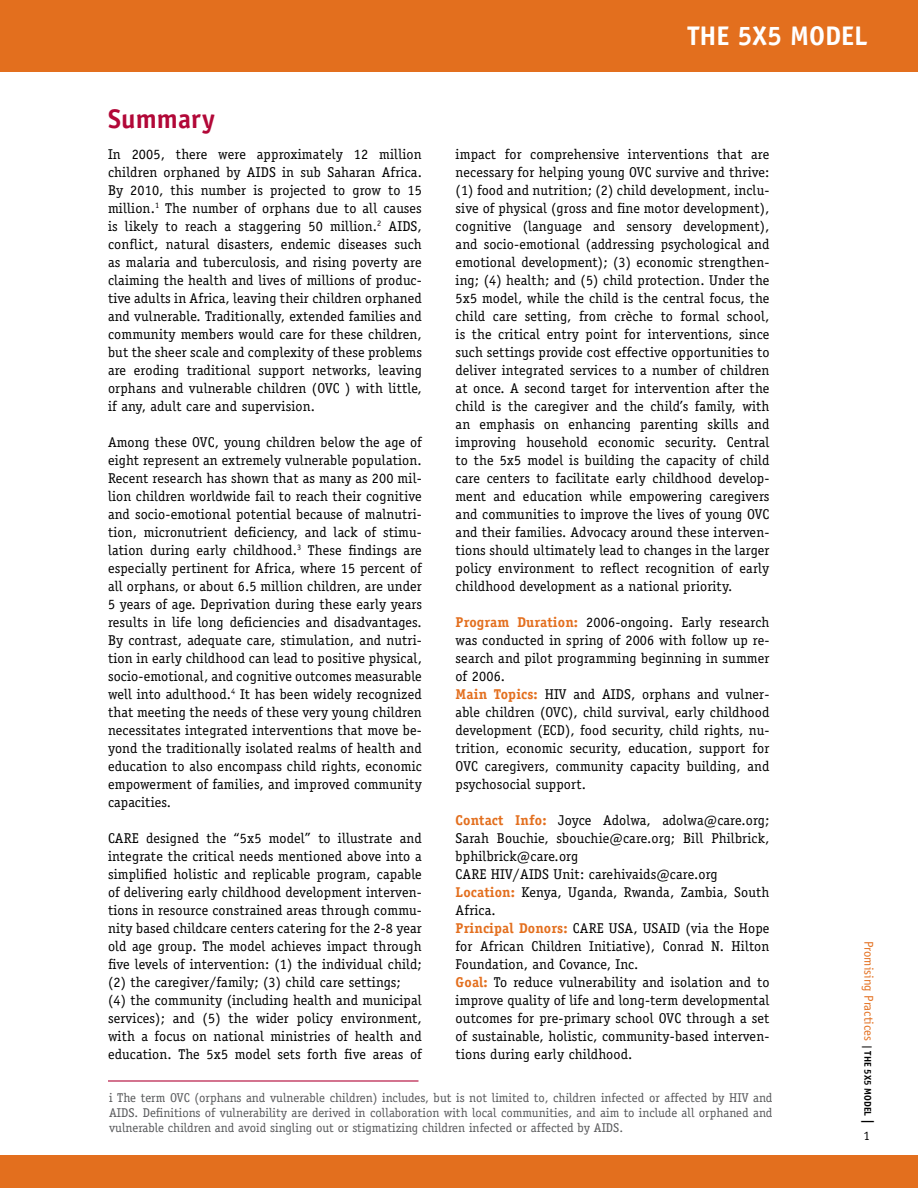
<style>
.page{position:relative;width:918px;height:1188px;background:#fff}
.page>*{position:absolute;margin:0;border:0;box-sizing:border-box;transform-origin:0 0}
.t1{font:700 27px "Officina Sans";color:#fff}
.t2{font:700 27px "Officina Sans";letter-spacing:.005em;color:#b20838}
.t3{font:14.25px/18px "Officina Serif";letter-spacing:.01em;color:#000;text-align:justify}
.t4{font:12.75px/15.3px "Officina Serif";color:#58595b;text-align:justify}
.t5{font:12.75px "Officina Sans";color:#e36f1e}
.s1{font-weight:700;color:#e36f1e}
.s2{font-weight:700;font-size:9.75px;color:#000}
.s3{font-weight:700;color:#000}
</style>
<div class="page">
<div style="left:0;top:0;width:918px;height:72px;background:#e36f1e"></div>
<div style="left:0;top:1155px;width:918px;height:33px;background:#e36f1e"></div>
<hr style="left:108px;top:1080px;width:310px;height:2px;background:#b20838">
<h1 class="t1" style="left:688px;top:19px;width:181px">THE 5X5 MODEL</h1>
<h1 class="t2" style="left:108px;top:102px;width:109px">Summary</h1>
<p class="t3" style="left:108px;top:145px;width:315px">In 2005, there were approximately 12 million children orphaned by AIDS in sub Saharan Africa.<br>By 2010, this number is projected to grow to 15 million.<sup>1</sup> The number of orphans due to all causes is likely to reach a staggering 50 million.<sup>2</sup> AIDS, conflict, natural disasters, endemic diseases such as malaria and tuberculosis, and rising poverty are claiming the health and lives of millions of produc&shy;tive adults in Africa, leaving their children orphaned and vulnerable. Traditionally, extended families and community members would care for these children, but the sheer scale and complexity of these problems are eroding traditional support networks, leaving orphans and vulnerable children (OVC ) with little, if any, adult care and supervision.</p>
<p class="t3" style="left:108px;top:433px;width:315px">Among these OVC, young children below the age of eight represent an extremely vulnerable population.<br>Recent research has shown that as many as 200 mil&shy;lion children worldwide fail to reach their cognitive and socio-emotional potential because of malnutri&shy;tion, micronutrient deficiency, and lack of stimu&shy;lation during early childhood.<sup>3</sup> These findings are especially pertinent for Africa, where 15 percent of all orphans, or about 6.5 million children, are under 5 years of age. Deprivation during these early years results in life long deficiencies and disadvantages.<br>By contrast, adequate care, stimulation, and nutri&shy;tion in early childhood can lead to positive physical, socio-emotional, and cognitive outcomes measurable well into adulthood.<sup>4</sup> It has been widely recognized that meeting the needs of these very young children necessitates integrated interventions that move be&shy;yond the traditionally isolated realms of health and education to also encompass child rights, economic empowerment of families, and improved community capacities.</p>
<p class="t3" style="left:108px;top:829px;width:315px;text-align:left">CARE designed the “5x5 model” to illustrate and integrate the critical needs mentioned above into a simplified holistic and replicable program, capable of delivering early childhood development interven&shy;tions in resource constrained areas through commu&shy;nity based childcare centers catering for the 2-8 year old age group. The model achieves impact through five levels of intervention: (1) the individual child; (2) the caregiver/family; (3) child care settings; (4) the community (including health and municipal services); and (5) the wider policy environment, with a focus on national ministries of health and education. The 5x5 model sets forth five areas of</p>
<p class="t3" style="left:456px;top:145px;width:315px">impact for comprehensive interventions that are necessary for helping young OVC survive and thrive: (1) food and nutrition; (2) child development, inclu&shy;sive of physical (gross and fine motor development), cognitive (language and sensory development), and socio-emotional (addressing psychological and emotional development); (3) economic strengthen&shy;ing; (4) health; and (5) child protection. Under the 5x5 model, while the child is the central focus, the child care setting, from crèche to formal school, is the critical entry point for interventions, since such settings provide cost effective opportunities to deliver integrated services to a number of children at once. A second target for intervention after the child is the caregiver and the child’s family, with an emphasis on enhancing parenting skills and improving household economic security. Central to the 5x5 model is building the capacity of child care centers to facilitate early childhood develop&shy;ment and education while empowering caregivers and communities to improve the lives of young OVC and their families. Advocacy around these interven&shy;tions should ultimately lead to changes in the larger policy environment to reflect recognition of early childhood development as a national priority.</p>
<p class="t3" style="left:456px;top:613px;width:315px;text-align:left"><span class="s1">Program Duration:</span> 2006-ongoing. Early research was conducted in spring of 2006 with follow up re&shy;search and pilot programming beginning in summer of 2006.<br><span class="s1">Main Topics:</span> HIV and AIDS, orphans and vulner&shy;able children (OVC), child survival, early childhood development (ECD), food security, child rights, nu&shy;trition, economic security, education, support for OVC caregivers, community capacity building, and psychosocial support.</p>
<p class="t3" style="left:456px;top:811px;width:315px;text-align:left"><span class="s1">Contact Info:</span> Joyce Adolwa, adolwa@care.org; Sarah Bouchie, sbouchie@care.org; Bill Philbrick, bphilbrick@care.org<br>CARE HIV/AIDS Unit: carehivaids@care.org <span class="s1">Location:</span> Kenya, Uganda, Rwanda, Zambia, South Africa.<br><span class="s1">Principal Donors:</span> CARE USA, USAID (via the Hope for African Children Initiative), Conrad N. Hilton Foundation, and Covance, Inc.<br><span class="s1">Goal:</span> To reduce vulnerability and isolation and to improve quality of life and long-term developmental outcomes for pre-primary school OVC through a set of sustainable, holistic, community-based interven&shy;tions during early childhood.</p>
<p class="t4" style="left:109px;top:1090px;width:665px">i The term OVC (orphans and vulnerable children) includes, but is not limited to, children infected or affected by HIV and AIDS. Definitions of vulnerability are derived in collaboration with local communities, and aim to include all orphaned and vulnerable children and avoid singling out or stigmatizing children infected or affected by AIDS.</p>
<p class="t5" style="left:876px;top:941px;width:185px;rotate:90deg">Promising Practices <span class="s2">| THE 5X5 MODEL</span> <span class="s3">|</span></p>
</div>
